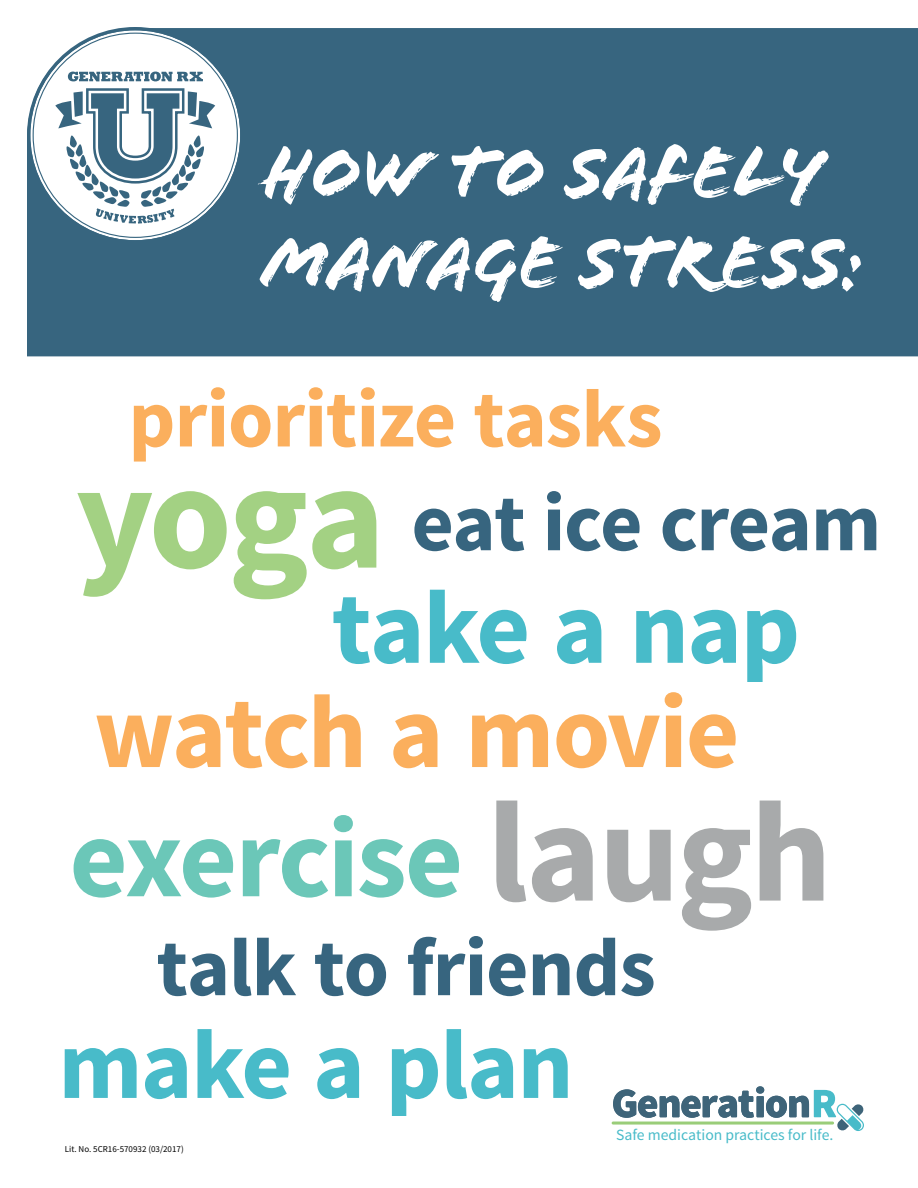
<style>
.page{position:relative;width:918px;height:1188px;background:#fff}
.page>*{position:absolute;margin:0;border:0;box-sizing:border-box;transform-origin:0 0}
.t1{font:700 150.45px "Source Sans Pro";color:#a3d183}
.t2{font:700 142.8px "Source Sans Pro";letter-spacing:-.02em;color:#a8aaab}
.t3{font:700 112.5px "Source Sans Pro";letter-spacing:-.02em;color:#6bc7b8}
.t4{font:700 104.25px "Source Sans Pro";letter-spacing:-.025em;color:#48bbc9}
.t5{font:700 103.65px "Source Sans Pro";letter-spacing:-.025em;color:#fbaf5d}
.t6{font:700 98.25px "Source Sans Pro";letter-spacing:-.015em;color:#48bbc9}
.t7{font:700 82.05px "Source Sans Pro";letter-spacing:-.015em;color:#37657f}
.t8{font:700 82.05px "Source Sans Pro";letter-spacing:-.015em;color:#fbaf5d}
.t9{font:78px/90px "Flood Std";letter-spacing:-.005em;color:#fff}
.t10{font:15.6px "Source Sans Pro";color:#48bbc9}
.t11{font:9px "Source Sans Pro";color:#000}
</style>
<div class="page">
<div style="left:27px;top:28px;width:891px;height:328px;background:#37657f"></div>
<svg style="left:613px;top:1086px;width:251px;height:45px"></svg>
<hr style="left:612px;top:1122px;width:222px;height:3px;background:#9acd79;border-radius:2px">
<div style="left:30px;top:30px;width:210px;height:210px;background:#fff;border-radius:50%"></div>
<svg style="left:55px;top:72px;width:160px;height:152px"></svg>
<h3 class="t9" style="left:261px;top:128px;width:606px">How to safely manage stress:</h3>
<h3 class="t8" style="left:129px;top:367px;width:536px">prioritize tasks</h3>
<h3 class="t7" style="left:411px;top:470px;width:471px">eat ice cream</h3>
<h1 class="t1" style="left:76px;top:421px;width:311px">yoga</h1>
<h3 class="t4" style="left:332px;top:561px;width:470px">take a nap</h3>
<h3 class="t5" style="left:94px;top:666px;width:647px">watch a movie</h3>
<h3 class="t3" style="left:70px;top:787px;width:395px">exercise</h3>
<h2 class="t2" style="left:487px;top:761px;width:346px">laugh</h2>
<h3 class="t7" style="left:157px;top:915px;width:501px">talk to friends</h3>
<h3 class="t6" style="left:58px;top:1002px;width:517px">make a plan</h3>
<p class="t11" style="left:65px;top:1143px;width:120px">Lit. No. 5CR16-570932 (03/2017)</p>
<p class="t10" style="left:616px;top:1125px;width:219px">Safe medication practices for life.</p>
</div>
